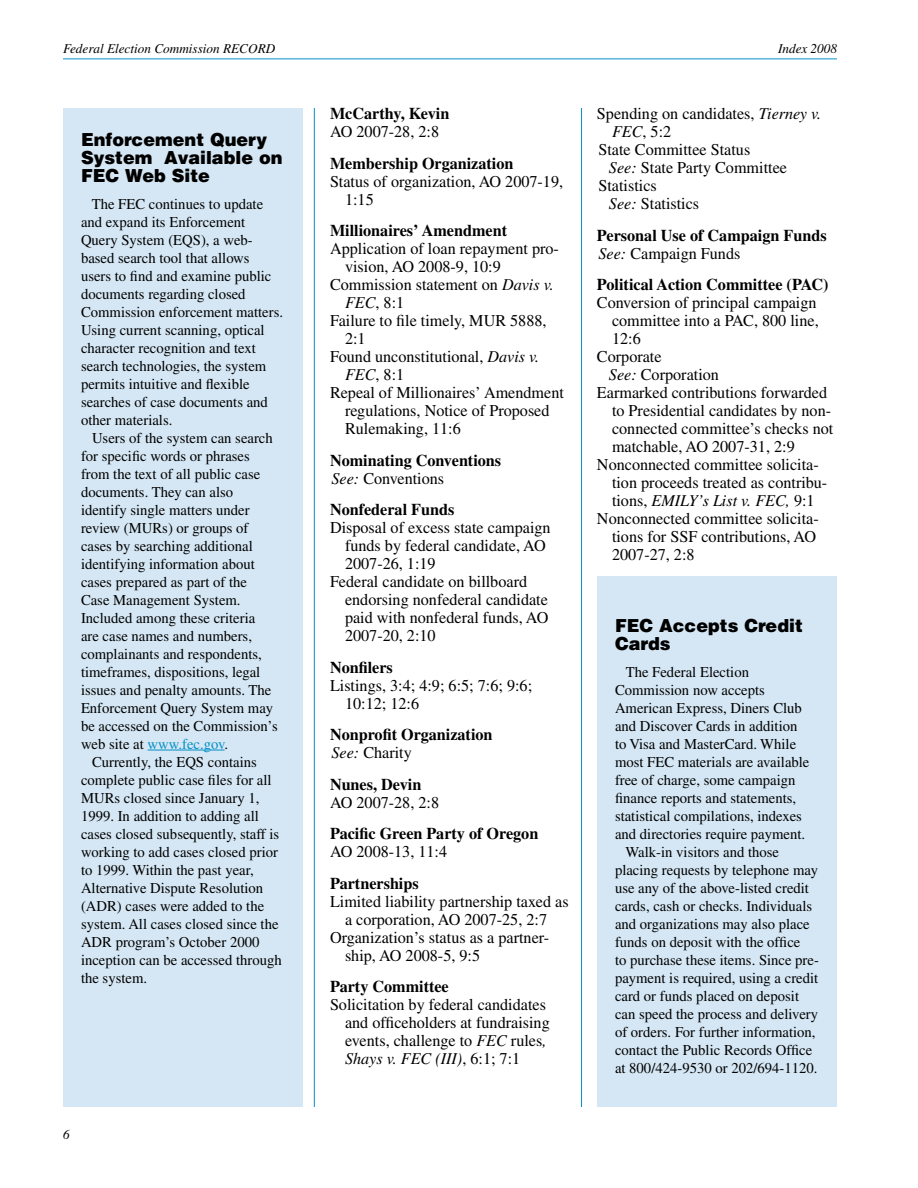
<style>
.page{position:relative;width:918px;height:1188px;background:#fff}
.page>*{position:absolute;margin:0;border:0;box-sizing:border-box;transform-origin:0 0}
.t1{font:900 18px/18px "Helvetica LT Std";color:#000}
.t2{font:16.5px/18px "Times LT Std";color:#000}
.t3{font:700 16.5px/18px "Times LT Std";color:#000}
.t4{font:italic 16.5px "Times LT Std";color:#000}
.t5{font:15px/18px "Times LT Std";color:#000}
.t6{font:italic 13.5px "Times LT Std";color:#000}
.s1{color:#0490c7}
.s2{font-style:italic}
.s3{font-weight:400;font-style:italic}
.s4{font-weight:400}
.s5{font-style:normal}
</style>
<div class="page">
<hr style="left:314px;top:108px;width:1px;height:999px;background:#0490c7">
<hr style="left:581px;top:108px;width:1px;height:999px;background:#0490c7">
<hr style="left:63px;top:58px;width:774px;height:1px;background:#0490c7">
<div style="left:63px;top:108px;width:240px;height:999px;background:#d5e7f4"></div>
<hr style="left:148px;top:750px;width:77px;height:1px;background:#0490c7">
<div style="left:597px;top:576px;width:240px;height:531px;background:#d5e7f4"></div>
<p class="t6" style="left:63px;top:41px;width:214px">Federal Election Commission RECORD</p>
<p class="t6" style="left:778px;top:41px;width:60px">Index 2008</p>
<p class="t1" style="left:81px;top:130px;width:203px">Enforcement Query<br>System Available on<br>FEC Web Site</p>
<p class="t5" style="left:81px;top:194px;width:204px;text-indent:11px">The FEC continues to update and expand its Enforcement<br>Query System (EQS), a web&shy;based search tool that allows users to find and examine public documents regarding closed<br>Commission enforcement matters.<br>Using current scanning, optical character recognition and text search technologies, the system permits intuitive and flexible searches of case documents and other materials.</p>
<p class="t5" style="left:81px;top:428px;width:198px;text-indent:11px">Users of the system can search for specific words or phrases from the text of all public case documents. They can also identify single matters under review (MURs) or groups of cases by searching additional identifying information about cases prepared as part of the<br>Case Management System.<br>Included among these criteria<br>are case names and numbers, complainants and respondents, timeframes, dispositions, legal issues and penalty amounts. The<br>Enforcement Query System may be accessed on the Commission’s web site at <span class="s1">www.fec.gov</span>.</p>
<p class="t5" style="left:81px;top:752px;width:202px;text-indent:11px">Currently, the EQS contains complete public case files for all<br>MURs closed since January 1,<br>1999. In addition to adding all cases closed subsequently, staff is working to add cases closed prior to 1999. Within the past year,<br>Alternative Dispute Resolution (ADR) cases were added to the system. All cases closed since the<br>ADR program’s October 2000 inception can be accessed through the system.</p>
<p class="t6" style="left:63px;top:1127px;width:8px">6</p>
<p class="t3" style="left:330px;top:104px;width:121px">McCarthy, Kevin</p>
<p class="t2" style="left:330px;top:123px;width:111px">AO 2007-28, 2:8</p>
<p class="t3" style="left:330px;top:154px;width:185px">Membership Organization</p>
<p class="t2" style="left:345px;top:172px;width:220px;text-indent:-15px">Status of organization, AO 2007-19,<br>1:15</p>
<p class="t3" style="left:330px;top:221px;width:179px">Millionaires’ Amendment</p>
<p class="t2" style="left:330px;top:240px;width:231px">Application of loan repayment pro-</p>
<p class="t2" style="left:345px;top:258px;width:157px">vision, AO 2008-9, 10:9</p>
<p class="t2" style="left:330px;top:276px;width:225px">Commission statement on <span class="s2">Davis v.</span></p>
<p class="t2" style="left:345px;top:294px;width:61px"><span class="s2">FEC</span>, 8:1</p>
<p class="t2" style="left:330px;top:312px;width:218px">Failure to file timely, MUR 5888,</p>
<p class="t2" style="left:345px;top:330px;width:22px">2:1</p>
<p class="t2" style="left:330px;top:348px;width:211px">Found unconstitutional, <span class="s2">Davis v.</span></p>
<p class="t2" style="left:345px;top:366px;width:61px"><span class="s2">FEC</span>, 8:1</p>
<p class="t2" style="left:330px;top:384px;width:235px">Repeal of Millionaires’ Amendment</p>
<p class="t2" style="left:345px;top:402px;width:206px">regulations, Notice of Proposed</p>
<p class="t2" style="left:345px;top:420px;width:117px">Rulemaking, 11:6</p>
<p class="t3" style="left:330px;top:451px;width:173px">Nominating Conventions<br><span class="s3">See:</span> <span class="s4">Conventions</span></p>
<p class="t3" style="left:330px;top:500px;width:126px">Nonfederal Funds</p>
<p class="t2" style="left:330px;top:519px;width:222px">Disposal of excess state campaign</p>
<p class="t2" style="left:345px;top:537px;width:202px">funds by federal candidate, AO</p>
<p class="t2" style="left:345px;top:555px;width:92px">2007-26, 1:19</p>
<p class="t2" style="left:330px;top:573px;width:199px">Federal candidate on billboard</p>
<p class="t2" style="left:345px;top:591px;width:204px">endorsing nonfederal candidate</p>
<p class="t2" style="left:345px;top:609px;width:205px">paid with nonfederal funds, AO</p>
<p class="t2" style="left:345px;top:627px;width:92px">2007-20, 2:10</p>
<p class="t3" style="left:330px;top:658px;width:64px">Nonfilers</p>
<p class="t2" style="left:345px;top:676px;width:189px;text-indent:-15px">Listings, 3:4; 4:9; 6:5; 7:6; 9:6;<br>10:12; 12:6</p>
<p class="t3" style="left:330px;top:725px;width:164px">Nonprofit Organization<br><span class="s3">See:</span> <span class="s4">Charity</span></p>
<p class="t3" style="left:330px;top:775px;width:93px">Nunes, Devin</p>
<p class="t2" style="left:330px;top:793px;width:111px">AO 2007-28, 2:8</p>
<p class="t3" style="left:330px;top:824px;width:210px">Pacific Green Party of Oregon</p>
<p class="t2" style="left:330px;top:843px;width:119px">AO 2008-13, 11:4</p>
<p class="t3" style="left:330px;top:874px;width:90px">Partnerships</p>
<p class="t2" style="left:330px;top:892px;width:240px">Limited liability partnership taxed as</p>
<p class="t2" style="left:345px;top:910px;width:204px">a corporation, AO 2007-25, 2:7</p>
<p class="t2" style="left:330px;top:928px;width:221px">Organization’s status as a partner-</p>
<p class="t2" style="left:345px;top:946px;width:137px">ship, AO 2008-5, 9:5</p>
<p class="t3" style="left:330px;top:977px;width:120px">Party Committee</p>
<p class="t2" style="left:345px;top:996px;width:206px;text-indent:-15px">Solicitation by federal candidates and officeholders at fundraising events, challenge to <span class="s2">FEC</span> rules<span class="s2">,<br>Shays v. FEC (III)</span>, 6:1; 7:1</p>
<p class="t2" style="left:597px;top:105px;width:226px">Spending on candidates, <span class="s2">Tierney v.</span></p>
<p class="t2" style="left:612px;top:123px;width:61px"><span class="s2">FEC</span>, 5:2</p>
<p class="t2" style="left:599px;top:141px;width:153px">State Committee Status</p>
<p class="t2" style="left:609px;top:159px;width:180px"><span class="s2">See:</span> State Party Committee</p>
<p class="t2" style="left:599px;top:177px;width:60px">Statistics</p>
<p class="t2" style="left:609px;top:195px;width:92px"><span class="s2">See:</span> Statistics</p>
<p class="t3" style="left:597px;top:226px;width:231px">Personal Use of Campaign Funds<br><span class="s3">See:</span> <span class="s4">Campaign Funds</span></p>
<p class="t3" style="left:597px;top:275px;width:233px">Political Action Committee (PAC)</p>
<p class="t2" style="left:597px;top:294px;width:221px">Conversion of principal campaign</p>
<p class="t2" style="left:612px;top:312px;width:208px">committee into a PAC, 800 line,</p>
<p class="t2" style="left:612px;top:330px;width:30px">12:6</p>
<p class="t2" style="left:597px;top:348px;width:66px">Corporate</p>
<p class="t2" style="left:609px;top:366px;width:112px"><span class="s2">See:</span> Corporation</p>
<p class="t2" style="left:597px;top:384px;width:232px">Earmarked contributions forwarded</p>
<p class="t2" style="left:612px;top:402px;width:221px">to Presidential candidates by non-</p>
<p class="t2" style="left:612px;top:420px;width:223px">connected committee’s checks not</p>
<p class="t2" style="left:612px;top:438px;width:184px">matchable, AO 2007-31, 2:9</p>
<p class="t2" style="left:597px;top:456px;width:223px">Nonconnected committee solicita-</p>
<p class="t2" style="left:612px;top:474px;width:217px">tion proceeds treated as contribu-</p>
<p class="t4" style="left:612px;top:492px;width:204px"><span class="s5">tions,</span> EMILY’s List v. FEC, <span class="s5">9:1</span></p>
<p class="t2" style="left:597px;top:510px;width:223px">Nonconnected committee solicita-</p>
<p class="t2" style="left:612px;top:528px;width:206px">tions for SSF contributions, AO</p>
<p class="t2" style="left:612px;top:546px;width:84px">2007-27, 2:8</p>
<p class="t1" style="left:615px;top:616px;width:189px">FEC Accepts Credit<br>Cards</p>
<p class="t5" style="left:626px;top:662px;width:125px">The Federal Election</p>
<p class="t5" style="left:615px;top:680px;width:151px">Commission now accepts</p>
<p class="t5" style="left:615px;top:698px;width:188px">American Express, Diners Club</p>
<p class="t5" style="left:615px;top:716px;width:184px">and Discover Cards in addition</p>
<p class="t5" style="left:615px;top:734px;width:183px">to Visa and MasterCard. While</p>
<p class="t5" style="left:615px;top:752px;width:196px">most FEC materials are available</p>
<p class="t5" style="left:615px;top:770px;width:182px">free of charge, some campaign</p>
<p class="t5" style="left:615px;top:788px;width:183px">finance reports and statements,</p>
<p class="t5" style="left:615px;top:806px;width:188px">statistical compilations, indexes</p>
<p class="t5" style="left:615px;top:824px;width:192px">and directories require payment.</p>
<p class="t5" style="left:626px;top:842px;width:155px">Walk-in visitors and those</p>
<p class="t5" style="left:615px;top:860px;width:205px">placing requests by telephone may</p>
<p class="t5" style="left:615px;top:878px;width:196px">use any of the above-listed credit</p>
<p class="t5" style="left:615px;top:896px;width:199px">cards, cash or checks. Individuals</p>
<p class="t5" style="left:615px;top:914px;width:196px">and organizations may also place</p>
<p class="t5" style="left:615px;top:932px;width:187px">funds on deposit with the office</p>
<p class="t5" style="left:615px;top:950px;width:205px">to purchase these items. Since pre-</p>
<p class="t5" style="left:615px;top:968px;width:205px">payment is required, using a credit</p>
<p class="t5" style="left:615px;top:986px;width:186px">card or funds placed on deposit</p>
<p class="t5" style="left:615px;top:1004px;width:205px">can speed the process and delivery</p>
<p class="t5" style="left:615px;top:1022px;width:202px">of orders. For further information,</p>
<p class="t5" style="left:615px;top:1040px;width:199px">contact the Public Records Office</p>
<p class="t5" style="left:615px;top:1058px;width:204px">at 800/424-9530 or 202/694-1120.</p>
</div>
